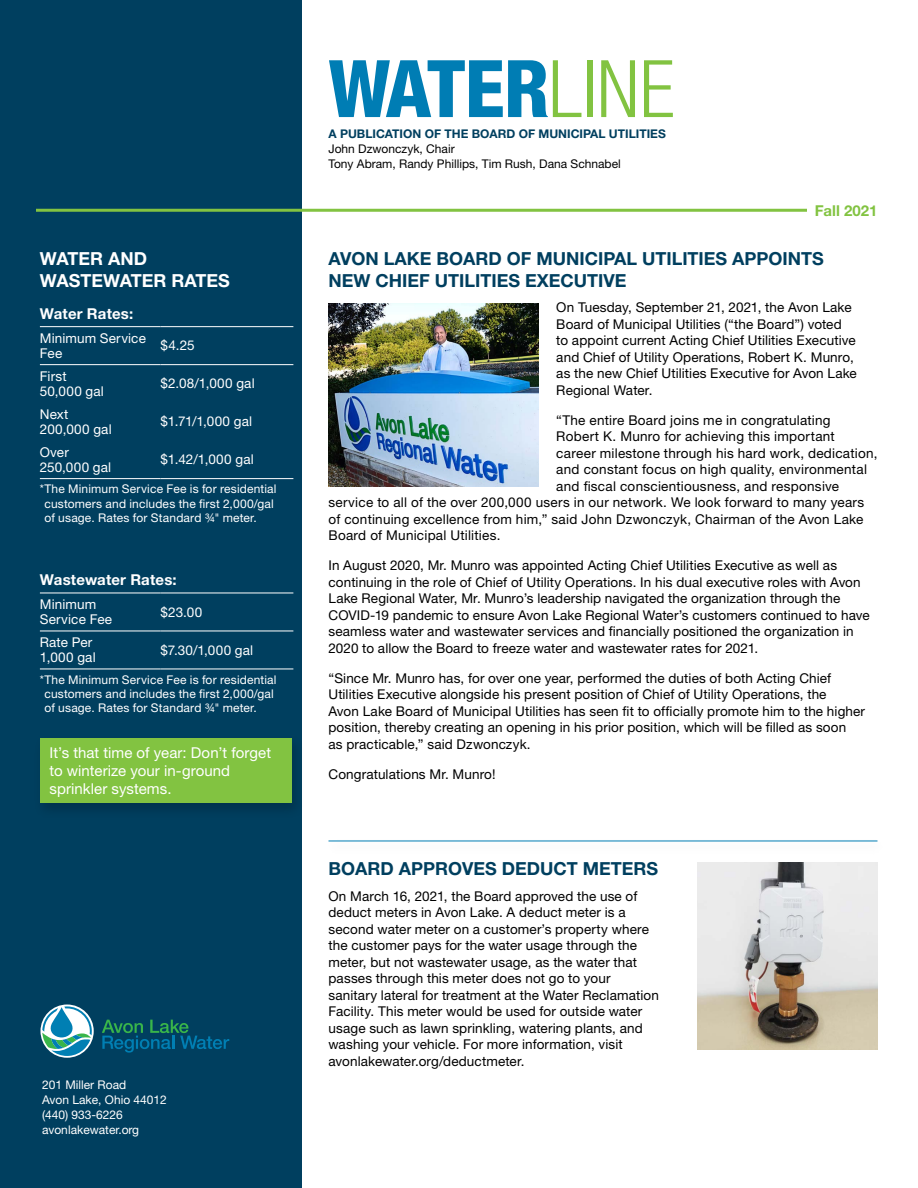
<style>
.page{position:relative;width:918px;height:1188px;background:#fff}
.page>*{position:absolute;margin:0;border:0;box-sizing:border-box;transform-origin:0 0}
.t1{font:800 condensed 79.5px "Helvetica Neue LT Std";letter-spacing:-.03em;color:#007db4}
.t2{font:700 18px/21.6px "Helvetica Neue LT Std";color:#003f5f}
.t3{font:700 18px/21.6px "Helvetica Neue LT Std";color:#fff}
.t4{font:15px/18px "Helvetica Neue LT Std";letter-spacing:.005em;color:#fff}
.t5{font:700 15px "Helvetica Neue LT Std";letter-spacing:.01em;color:#fff}
.t6{font:700 15px "Helvetica Neue LT Std";color:#82c341}
.t7{font:13.5px/16.5px "Helvetica Neue LT Std";letter-spacing:.01em;color:#000}
.t8{font:13.5px/15px "Helvetica Neue LT Std";letter-spacing:.01em;color:#fff}
.t9{font:12px/14.4px "Helvetica Neue LT Std";letter-spacing:.015em;color:#fff}
.t10{font:12px/15px "Helvetica Neue LT Std";color:#000}
.t11{font:700 12px "Helvetica Neue LT Std";color:#003f5f}
.s1{font-weight:300;color:#82c341}
</style>
<div class="page">
<div style="left:0;top:0;width:302px;height:1188px;background:#003f5f"></div>
<div style="left:40px;top:1005px;width:54px;height:53px;border:4px solid #fff;border-radius:50%"></div>
<svg style="left:42px;top:1006px;width:50px;height:50px;background:#6aadbc"></svg>
<svg style="left:102px;top:1020px;width:127px;height:33px"></svg>
<hr style="left:36px;top:209px;width:771px;height:3px;background:#82c341">
<hr style="left:40px;top:326px;width:121px;height:1px;background:#fff">
<hr style="left:161px;top:326px;width:132px;height:1px;background:#fff">
<hr style="left:40px;top:364px;width:121px;height:1px;background:#fff">
<hr style="left:161px;top:364px;width:132px;height:1px;background:#fff">
<hr style="left:40px;top:593px;width:121px;height:1px;background:#fff">
<hr style="left:161px;top:593px;width:132px;height:1px;background:#fff">
<hr style="left:40px;top:631px;width:121px;height:1px;background:#fff">
<hr style="left:161px;top:631px;width:132px;height:1px;background:#fff">
<hr style="left:40px;top:478px;width:121px;height:1px;background:#fff">
<hr style="left:161px;top:478px;width:132px;height:1px;background:#fff">
<hr style="left:40px;top:669px;width:121px;height:1px;background:#fff">
<hr style="left:161px;top:669px;width:132px;height:1px;background:#fff">
<div style="left:33px;top:734px;width:272px;height:85px;background:#000;opacity:.2"></div>
<div style="left:40px;top:738px;width:252px;height:65px;background:#82c341"></div>
<img style="left:698px;top:862px;width:180px;height:187px">
<img style="left:328px;top:304px;width:210px;height:183px">
<hr style="left:328px;top:841px;width:550px;height:1px;background:#007db4">
<h2 class="t3" style="left:40px;top:248px;width:192px">WATER AND<br>WASTEWATER RATES</h2>
<p class="t5" style="left:40px;top:304px;width:95px">Water Rates:</p>
<p class="t8" style="left:40px;top:330px;width:108px">Minimum Service<br>Fee</p>
<p class="t8" style="left:161px;top:338px;width:36px">$4.25</p>
<p class="t8" style="left:40px;top:368px;width:66px">First<br>50,000 gal</p>
<p class="t8" style="left:161px;top:376px;width:96px">$2.08/1,000 gal</p>
<p class="t8" style="left:40px;top:406px;width:73px">Next<br>200,000 gal</p>
<p class="t8" style="left:161px;top:414px;width:93px">$1.71/1,000 gal</p>
<p class="t8" style="left:40px;top:444px;width:73px">Over<br>250,000 gal</p>
<p class="t8" style="left:161px;top:452px;width:95px">$1.42/1,000 gal</p>
<p class="t9" style="left:44px;top:482px;width:234px;text-indent:-4px">*The Minimum Service Fee is for residential customers and includes the first 2,000/gal of usage. Rates for Standard ¾" meter.</p>
<p class="t5" style="left:40px;top:570px;width:138px">Wastewater Rates:</p>
<p class="t8" style="left:40px;top:597px;width:74px">Minimum<br>Service Fee</p>
<p class="t8" style="left:161px;top:604px;width:43px">$23.00</p>
<p class="t8" style="left:40px;top:635px;width:57px">Rate Per<br>1,000 gal</p>
<p class="t8" style="left:161px;top:642px;width:94px">$7.30/1,000 gal</p>
<p class="t9" style="left:44px;top:672px;width:234px;text-indent:-4px">*The Minimum Service Fee is for residential customers and includes the first 2,000/gal of usage. Rates for Standard ¾" meter.</p>
<p class="t4" style="left:50px;top:743px;width:223px">It’s that time of year: Don’t forget to winterize your in-ground sprinkler systems.</p>
<p class="t9" style="left:42px;top:1077px;width:126px;line-height:15px">201 Miller Road<br>Avon Lake, Ohio 44012 (440) 933-6226 avonlakewater.org</p>
<h1 class="t1" style="left:328px;top:40px;width:348px">WATER<span class="s1">LINE</span></h1>
<p class="t11" style="left:328px;top:127px;width:339px">A PUBLICATION OF THE BOARD OF MUNICIPAL UTILITIES</p>
<p class="t10" style="left:328px;top:142px;width:294px">John Dzwonczyk, Chair<br>Tony Abram, Randy Phillips, Tim Rush, Dana Schnabel</p>
<p class="t6" style="left:815px;top:201px;width:64px">Fall 2021</p>
<h2 class="t2" style="left:328px;top:248px;width:497px">AVON LAKE BOARD OF MUNICIPAL UTILITIES APPOINTS<br>NEW CHIEF UTILITIES EXECUTIVE</h2>
<p class="t7" style="left:556px;top:299px;width:302px">On Tuesday, September 21, 2021, the Avon Lake Board of Municipal Utilities (“the Board”) voted to appoint current Acting Chief Utilities Executive and Chief of Utility Operations, Robert K. Munro, as the new Chief Utilities Executive for Avon Lake Regional Water.</p>
<p class="t7" style="left:556px;top:412px;width:276px">“The entire Board joins me in congratulating</p>
<p class="t7" style="left:556px;top:428px;width:280px">Robert K. Munro for achieving this important</p>
<p class="t7" style="left:556px;top:445px;width:323px">career milestone through his hard work, dedication,</p>
<p class="t7" style="left:556px;top:461px;width:312px">and constant focus on high quality, environmental</p>
<p class="t7" style="left:556px;top:478px;width:284px">and fiscal conscientiousness, and responsive</p>
<p class="t7" style="left:328px;top:494px;width:537px">service to all of the over 200,000 users in our network. We look forward to many years</p>
<p class="t7" style="left:328px;top:511px;width:536px">of continuing excellence from him,” said John Dzwonczyk, Chairman of the Avon Lake</p>
<p class="t7" style="left:328px;top:527px;width:173px">Board of Municipal Utilities.</p>
<p class="t7" style="left:328px;top:557px;width:543px">In August 2020, Mr. Munro was appointed Acting Chief Utilities Executive as well as continuing in the role of Chief of Utility Operations. In his dual executive roles with Avon Lake Regional Water, Mr. Munro’s leadership navigated the organization through the COVID-19 pandemic to ensure Avon Lake Regional Water’s customers continued to have seamless water and wastewater services and financially positioned the organization in 2020 to allow the Board to freeze water and wastewater rates for 2021.</p>
<p class="t7" style="left:328px;top:670px;width:538px">“Since Mr. Munro has, for over one year, performed the duties of both Acting Chief Utilities Executive alongside his present position of Chief of Utility Operations, the<br>Avon Lake Board of Municipal Utilities has seen fit to officially promote him to the higher position, thereby creating an opening in his prior position, which will be filled as soon<br>as practicable,” said Dzwonczyk.</p>
<p class="t7" style="left:328px;top:766px;width:169px">Congratulations Mr. Munro!</p>
<h2 class="t2" style="left:328px;top:857px;width:331px">BOARD APPROVES DEDUCT METERS</h2>
<p class="t7" style="left:328px;top:887px;width:332px">On March 16, 2021, the Board approved the use of deduct meters in Avon Lake. A deduct meter is a second water meter on a customer’s property where the customer pays for the water usage through the meter, but not wastewater usage, as the water that passes through this meter does not go to your sanitary lateral for treatment at the Water Reclamation Facility. This meter would be used for outside water usage such as lawn sprinkling, watering plants, and washing your vehicle. For more information, visit avonlakewater.org/deductmeter.</p>
</div>
